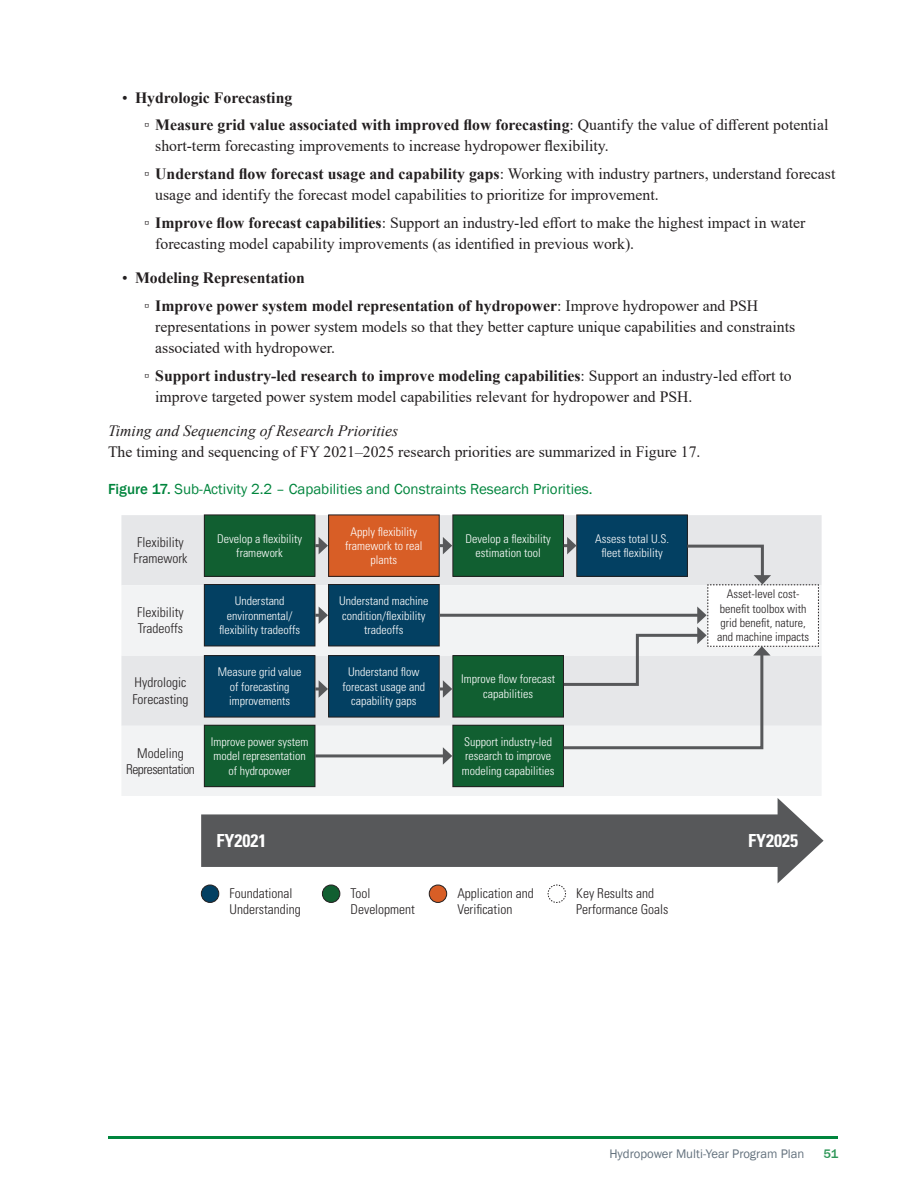
<style>
.page{position:relative;width:918px;height:1188px;background:#fff}
.page>*{position:absolute;margin:0;border:0;box-sizing:border-box;transform-origin:0 0}
.t1{font:700 condensed 18px "Univers LT Std";color:#fff}
.body_text{font:15.75px/21px "Times New Roman";color:#231f20}
.t2{font:700 15.75px "Times New Roman";color:#231f20}
.t3{font:15px "Franklin Gothic";color:#00853d}
.t4{font:300 condensed 13.5px/16.2px "Univers LT Std";color:#231f20}
.t5{font:300 condensed 13.5px/16.2px "Univers LT Std";letter-spacing:-.03em;color:#231f20;text-align:center}
.t6{font:12.75px "Franklin Gothic";color:#63717d}
.t7{font:500 12.75px "Franklin Gothic";color:#2d9657}
.whiteText{font:300 condensed 12px/14.4px "Univers LT Std";color:#fff;text-align:center}
.t8{font:300 condensed 12px/14.4px "Univers LT Std";color:#231f20;text-align:center}
.s1{font-weight:400}
.s2{font-weight:700}
.s3{font-style:italic}
.s4{font-weight:500}
</style>
<div class="page">
<hr style="left:108px;top:1137px;width:730px;height:2px;background:#00853d">
<div style="left:121px;top:515px;width:701px;height:211px;background:#e6e7e9"></div>
<div style="left:121px;top:585px;width:701px;height:71px;background:#f2f3f4"></div>
<div style="left:122px;top:726px;width:699px;height:70px;background:#f2f3f4"></div>
<div style="left:204px;top:515px;width:111px;height:61px;background:#115f31"></div>
<div style="left:204px;top:515px;width:111px;height:62px;border:1px solid #231f20"></div>
<div style="left:204px;top:585px;width:111px;height:61px;background:#034062"></div>
<div style="left:204px;top:584px;width:111px;height:62px;border:1px solid #231f20"></div>
<div style="left:204px;top:656px;width:111px;height:61px;background:#034062"></div>
<div style="left:204px;top:655px;width:111px;height:62px;border:1px solid #231f20"></div>
<div style="left:204px;top:725px;width:111px;height:62px;background:#115f31"></div>
<div style="left:204px;top:725px;width:111px;height:62px;border:1px solid #231f20"></div>
<div style="left:329px;top:515px;width:110px;height:61px;background:#d85e26"></div>
<div style="left:328px;top:515px;width:111px;height:62px;border:1px solid #231f20"></div>
<div style="left:329px;top:585px;width:110px;height:61px;background:#034062"></div>
<div style="left:328px;top:584px;width:111px;height:62px;border:1px solid #231f20"></div>
<div style="left:329px;top:656px;width:110px;height:61px;background:#034062"></div>
<div style="left:328px;top:655px;width:111px;height:62px;border:1px solid #231f20"></div>
<div style="left:453px;top:515px;width:110px;height:61px;background:#115f31"></div>
<div style="left:453px;top:515px;width:111px;height:62px;border:1px solid #231f20"></div>
<div style="left:577px;top:515px;width:110px;height:61px;background:#034062"></div>
<div style="left:577px;top:515px;width:111px;height:62px;border:1px solid #231f20"></div>
<div style="left:453px;top:656px;width:110px;height:61px;background:#115f31"></div>
<div style="left:453px;top:655px;width:111px;height:62px;border:1px solid #231f20"></div>
<div style="left:453px;top:725px;width:110px;height:62px;background:#115f31"></div>
<div style="left:453px;top:725px;width:111px;height:62px;border:1px solid #231f20"></div>
<svg style="left:315px;top:537px;width:13px;height:17px"></svg>
<svg style="left:315px;top:607px;width:13px;height:17px"></svg>
<svg style="left:315px;top:680px;width:13px;height:18px"></svg>
<svg style="left:439px;top:537px;width:13px;height:17px"></svg>
<hr style="left:439px;top:614px;width:261px;height:3px;background:#57585a">
<svg style="left:439px;top:680px;width:13px;height:18px"></svg>
<hr style="left:315px;top:754px;width:131px;height:3px;background:#57585a">
<svg style="left:443px;top:747px;width:9px;height:18px"></svg>
<svg style="left:561px;top:537px;width:258px;height:214px"></svg>
<div style="left:201px;top:814px;width:592px;height:53px;background:#57585a"></div>
<svg style="left:778px;top:798px;width:46px;height:85px"></svg>
<div style="left:201px;top:885px;width:18px;height:17px;background:#034062;border-radius:50%"></div>
<div style="left:201px;top:885px;width:18px;height:18px;border:1px solid #231f20;border-radius:50%"></div>
<div style="left:429px;top:885px;width:18px;height:17px;background:#d85e26;border-radius:50%"></div>
<div style="left:429px;top:885px;width:18px;height:18px;border:1px solid #231f20;border-radius:50%"></div>
<svg style="left:548px;top:885px;width:18px;height:18px"></svg>
<div style="left:322px;top:885px;width:18px;height:17px;background:#115f31;border-radius:50%"></div>
<div style="left:322px;top:885px;width:18px;height:18px;border:1px solid #231f20;border-radius:50%"></div>
<p class="t2" style="left:122px;top:86px;width:172px"><span class="s1">•</span> Hydrologic Forecasting</p>
<p class="body_text" style="left:155px;top:114px;width:675px;text-indent:-11px">▫ <span class="s2">Measure grid value associated with improved flow forecasting</span>: Quantify the value of different potential short-term forecasting improvements to increase hydropower flexibility.</p>
<p class="body_text" style="left:155px;top:163px;width:682px;text-indent:-11px">▫ <span class="s2">Understand flow forecast usage and capability gaps</span>: Working with industry partners, understand forecast usage and identify the forecast model capabilities to prioritize for improvement.</p>
<p class="body_text" style="left:155px;top:212px;width:652px;text-indent:-11px">▫ <span class="s2">Improve flow forecast capabilities</span>: Support an industry-led effort to make the highest impact in water forecasting model capability improvements (as identified in previous work).</p>
<p class="t2" style="left:122px;top:267px;width:184px"><span class="s1">•</span> Modeling Representation</p>
<p class="body_text" style="left:155px;top:295px;width:641px;text-indent:-11px">▫ <span class="s2">Improve power system model representation of hydropower</span>: Improve hydropower and PSH representations in power system models so that they better capture unique capabilities and constraints associated with hydropower.</p>
<p class="body_text" style="left:155px;top:365px;width:638px;text-indent:-11px">▫ <span class="s2">Support industry-led research to improve modeling capabilities</span>: Support an industry-led effort to improve targeted power system model capabilities relevant for hydropower and PSH.</p>
<p class="body_text" style="left:108px;top:420px;width:594px"><span class="s3">Timing and Sequencing of Research Priorities<br></span>The timing and sequencing of FY 2021–2025 research priorities are summarized in Figure 17.</p>
<p class="t3" style="left:108px;top:480px;width:486px"><span class="s4">Figure 17.</span> Sub-Activity 2.2 – Capabilities and Constraints Research Priorities.</p>
<p class="t4" style="left:133px;top:534px;width:55px">Flexibility<br>Framework</p>
<p class="t4" style="left:137px;top:604px;width:48px">Flexibility<br>Tradeoffs</p>
<p class="t4" style="left:135px;top:675px;width:53px">Hydrologic</p>
<p class="t4" style="left:132px;top:691px;width:58px">Forecasting</p>
<p class="t5" style="left:126px;top:745px;width:70px">Modeling<br>Representation</p>
<p class="whiteText" style="left:217px;top:531px;width:87px">Develop a flexibility framework</p>
<p class="whiteText" style="left:219px;top:594px;width:83px">Understand environmental/ flexibility tradeoffs</p>
<p class="whiteText" style="left:218px;top:665px;width:85px">Measure grid value of forecasting improvements</p>
<p class="whiteText" style="left:211px;top:734px;width:99px">Improve power system model representation of hydropower</p>
<p class="whiteText" style="left:345px;top:524px;width:79px">Apply flexibility framework to real plants</p>
<p class="whiteText" style="left:339px;top:594px;width:91px">Understand machine condition/flexibility tradeoffs</p>
<p class="whiteText" style="left:343px;top:665px;width:84px">Understand flow forecast usage and capability gaps</p>
<p class="whiteText" style="left:466px;top:531px;width:87px">Develop a flexibility estimation tool</p>
<p class="whiteText" style="left:595px;top:531px;width:75px">Assess total U.S. fleet flexibility</p>
<p class="whiteText" style="left:461px;top:672px;width:95px">Improve flow forecast capabilities</p>
<p class="whiteText" style="left:462px;top:734px;width:94px;text-align:left">Support industry-led research to improve modeling capabilities</p>
<p class="t8" style="left:717px;top:587px;width:93px">Asset-level cost&shy;benefit toolbox with grid benefit, nature, and machine impacts</p>
<p class="t1" style="left:216px;top:829px;width:51px">FY2021</p>
<p class="t1" style="left:748px;top:829px;width:51px">FY2025</p>
<p class="t4" style="left:230px;top:885px;width:73px">Foundational<br>Understanding</p>
<p class="t4" style="left:457px;top:885px;width:78px">Application and<br>Verification</p>
<p class="t4" style="left:576px;top:885px;width:94px">Key Results and<br>Performance Goals</p>
<p class="t4" style="left:351px;top:885px;width:66px">Tool<br>Development</p>
<p class="t6" style="left:609px;top:1146px;width:197px">Hydropower Multi-Year Program Plan</p>
<p class="t7" style="left:824px;top:1146px;width:16px">51</p>
</div>
